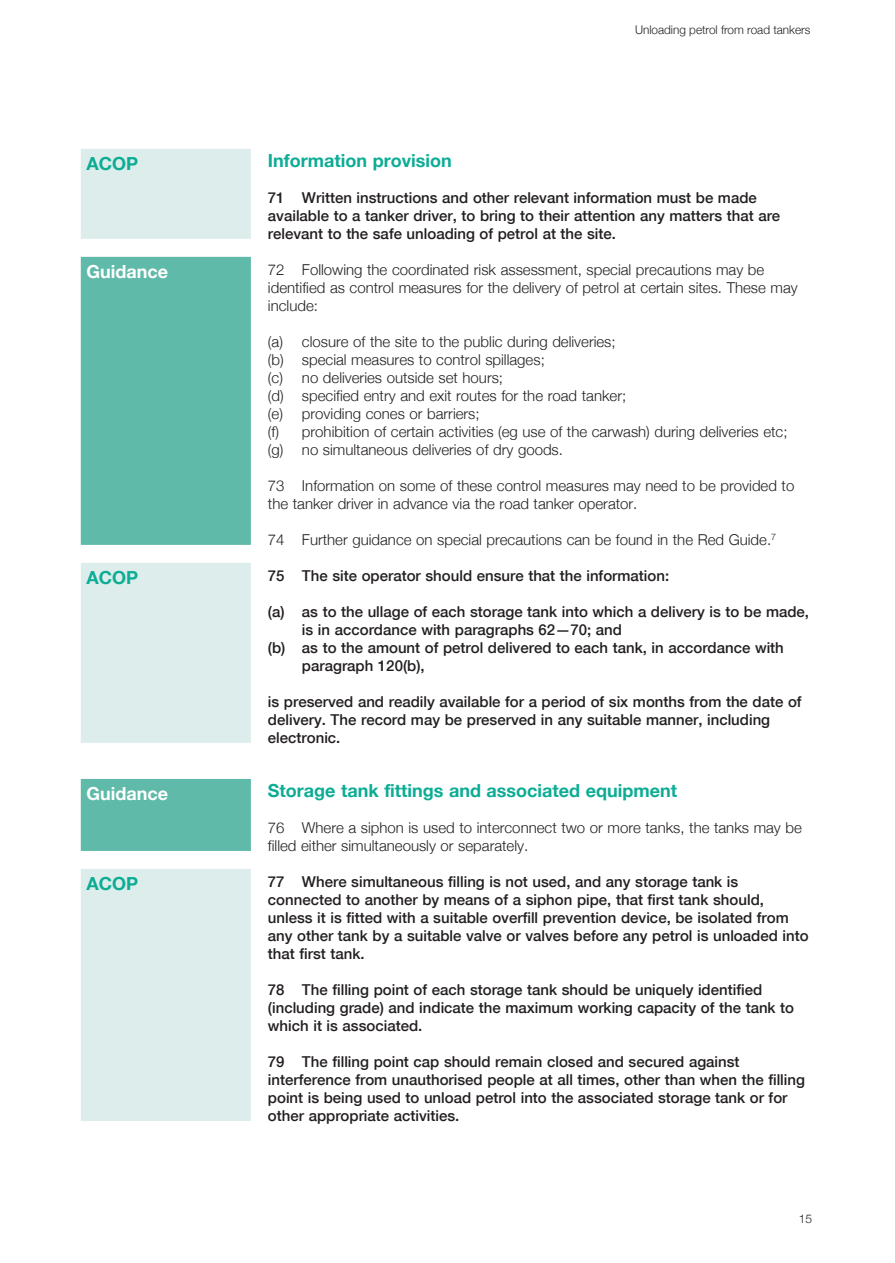
<style>
.page{position:relative;width:895px;height:1263px;background:#fff}
.page>*{position:absolute;margin:0;border:0;box-sizing:border-box;transform-origin:0 0}
.t1{font:700 18px "Helvetica Neue";color:#0cac95}
.t2{font:700 18px "Helvetica Neue";color:#fff}
.t3{font:500 15px/18px "Helvetica Neue";color:#231f20}
.t4{font:300 15px/18px "Helvetica Neue";color:#231f20}
.t5{font:300 12px "Helvetica Neue";color:#231f20}
</style>
<div class="page">
<div style="left:82px;top:150px;width:168px;height:88px;background:#dcedeb"></div>
<div style="left:81px;top:149px;width:170px;height:90px;border:2px solid #dcedeb"></div>
<div style="left:82px;top:258px;width:168px;height:286px;background:#5fbaa9"></div>
<div style="left:81px;top:257px;width:170px;height:288px;border:2px solid #5fbaa9"></div>
<div style="left:82px;top:564px;width:168px;height:178px;background:#dcedeb"></div>
<div style="left:81px;top:563px;width:170px;height:180px;border:2px solid #dcedeb"></div>
<div style="left:82px;top:780px;width:168px;height:70px;background:#5fbaa9"></div>
<div style="left:81px;top:779px;width:170px;height:72px;border:2px solid #5fbaa9"></div>
<div style="left:82px;top:870px;width:168px;height:250px;background:#dcedeb"></div>
<div style="left:81px;top:869px;width:170px;height:252px;border:2px solid #dcedeb"></div>
<p class="t1" style="left:87px;top:149px;width:53px">ACOP</p>
<p class="t2" style="left:87px;top:257px;width:83px">Guidance</p>
<p class="t1" style="left:87px;top:563px;width:53px">ACOP</p>
<p class="t2" style="left:87px;top:779px;width:83px">Guidance</p>
<p class="t1" style="left:87px;top:869px;width:53px">ACOP</p>
<p class="t5" style="left:635px;top:20px;width:177px">Unloading petrol from road tankers</p>
<p class="t1" style="left:268px;top:146px;width:185px">Information provision</p>
<p class="t3" style="left:268px;top:188px;width:514px">71 Written instructions and other relevant information must be made available to a tanker driver, to bring to their attention any matters that are relevant to the safe unloading of petrol at the site.</p>
<p class="t4" style="left:268px;top:260px;width:531px">72 Following the coordinated risk assessment, special precautions may be identified as control measures for the delivery of petrol at certain sites. These may include:</p>
<p class="t4" style="left:268px;top:332px;width:521px">(a) closure of the site to the public during deliveries;<br>(b) special measures to control spillages;<br>(c) no deliveries outside set hours;<br>(d) specified entry and exit routes for the road tanker;<br>(e) providing cones or barriers;<br>(f) prohibition of certain activities (eg use of the carwash) during deliveries etc; (g) no simultaneous deliveries of dry goods.</p>
<p class="t4" style="left:268px;top:476px;width:528px">73 Information on some of these control measures may need to be provided to the tanker driver in advance via the road tanker operator.</p>
<p class="t4" style="left:268px;top:530px;width:510px">74 Further guidance on special precautions can be found in the Red Guide.<sup>7</sup></p>
<p class="t3" style="left:268px;top:566px;width:403px">75 The site operator should ensure that the information:</p>
<p class="t3" style="left:268px;top:602px;width:543px">(a) as to the ullage of each storage tank into which a delivery is to be made,</p>
<p class="t3" style="left:302px;top:620px;width:321px">is in accordance with paragraphs 62—70; and</p>
<p class="t3" style="left:268px;top:638px;width:517px">(b) as to the amount of petrol delivered to each tank, in accordance with</p>
<p class="t3" style="left:302px;top:656px;width:124px">paragraph 120(b),</p>
<p class="t3" style="left:268px;top:692px;width:535px">is preserved and readily available for a period of six months from the date of delivery. The record may be preserved in any suitable manner, including electronic.</p>
<p class="t1" style="left:268px;top:776px;width:411px">Storage tank fittings and associated equipment</p>
<p class="t4" style="left:268px;top:818px;width:535px">76 Where a siphon is used to interconnect two or more tanks, the tanks may be filled either simultaneously or separately.</p>
<p class="t3" style="left:268px;top:872px;width:542px">77 Where simultaneous filling is not used, and any storage tank is connected to another by means of a siphon pipe, that first tank should, unless it is fitted with a suitable overfill prevention device, be isolated from any other tank by a suitable valve or valves before any petrol is unloaded into that first tank.</p>
<p class="t3" style="left:268px;top:980px;width:528px">78 The filling point of each storage tank should be uniquely identified (including grade) and indicate the maximum working capacity of the tank to which it is associated.</p>
<p class="t3" style="left:268px;top:1052px;width:539px">79 The filling point cap should remain closed and secured against interference from unauthorised people at all times, other than when the filling point is being used to unload petrol into the associated storage tank or for other appropriate activities.</p>
<p class="t5" style="left:799px;top:1208px;width:15px">15</p>
</div>
